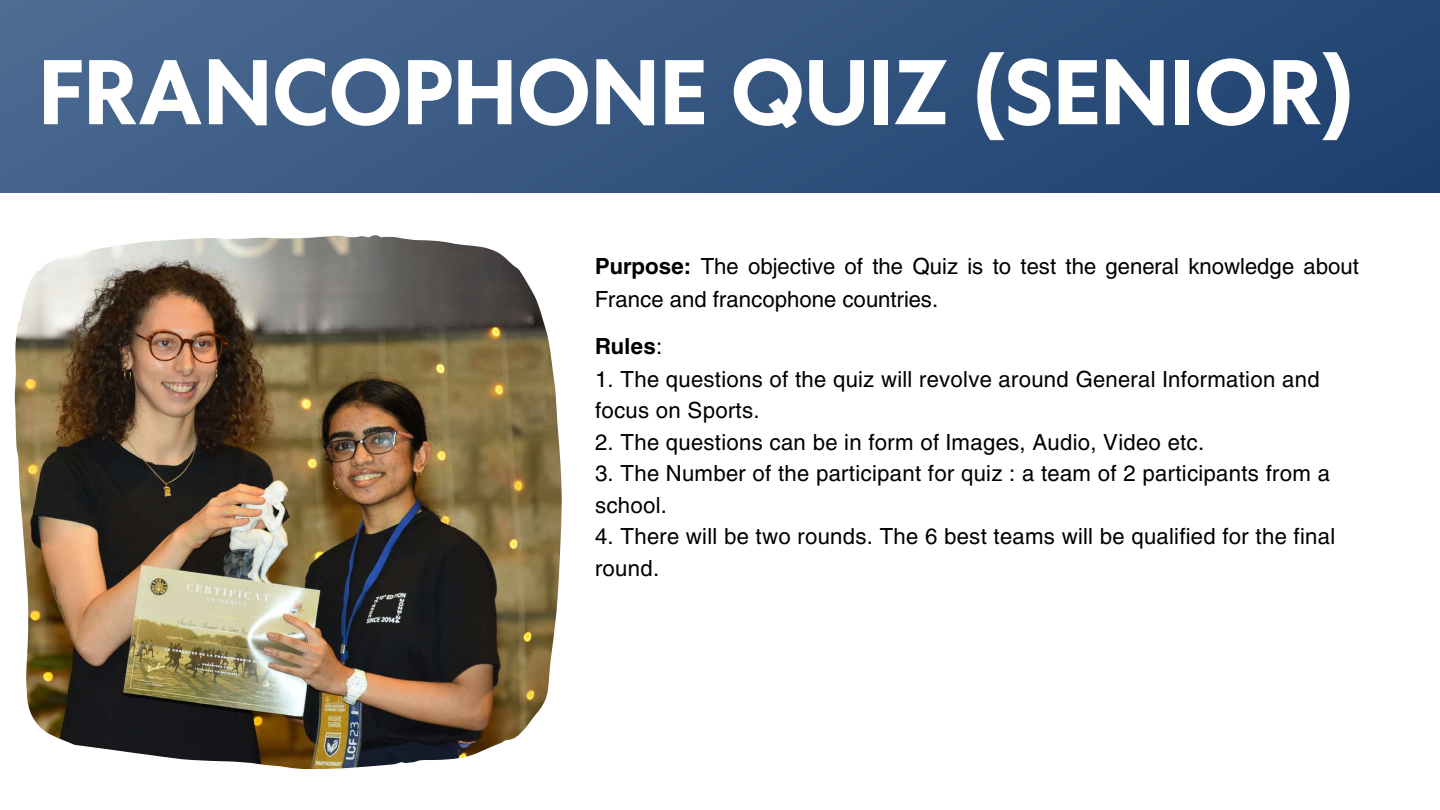
<style>
.page{position:relative;width:1440px;height:810px;background:#fff}
.page>*{position:absolute;margin:0;border:0;box-sizing:border-box;transform-origin:0 0}
.t1{font:700 86px "Klein Text";color:#fff}
.t2{font:22px/31.5px "Helios";letter-spacing:.015em;color:#000}
.t3{font:700 22px "Helios";letter-spacing:.015em;color:#000}
.s1{font-weight:700}
.s2{font-weight:400}
</style>
<div class="page">
<div style="left:0;top:0;width:1440px;height:192px;background:linear-gradient(to right,#4a698f,#204371)"></div>
<img style="left:15px;top:235px;width:546px;height:534px">
<h1 class="t1" style="left:38px;top:49px;width:1317px">FRANCOPHONE QUIZ (SENIOR)</h1>
<p class="t2" style="left:595px;top:248px;width:765px;line-height:33.8px"><span class="s1">Purpose:</span> The objective of the Quiz is to test the general knowledge about<br>France and francophone countries.</p>
<p class="t3" style="left:595px;top:332px;width:69px">Rules<span class="s2">:</span></p>
<p class="t2" style="left:595px;top:362px;width:726px">1. The questions of the quiz will revolve around General Information and focus on Sports.</p>
<p class="t2" style="left:595px;top:425px;width:611px">2. The questions can be in form of Images, Audio, Video etc.</p>
<p class="t2" style="left:595px;top:457px;width:737px">3. The Number of the participant for quiz : a team of 2 participants from a school.</p>
<p class="t2" style="left:595px;top:520px;width:742px">4. There will be two rounds. The 6 best teams will be qualified for the final round.</p>
</div>
